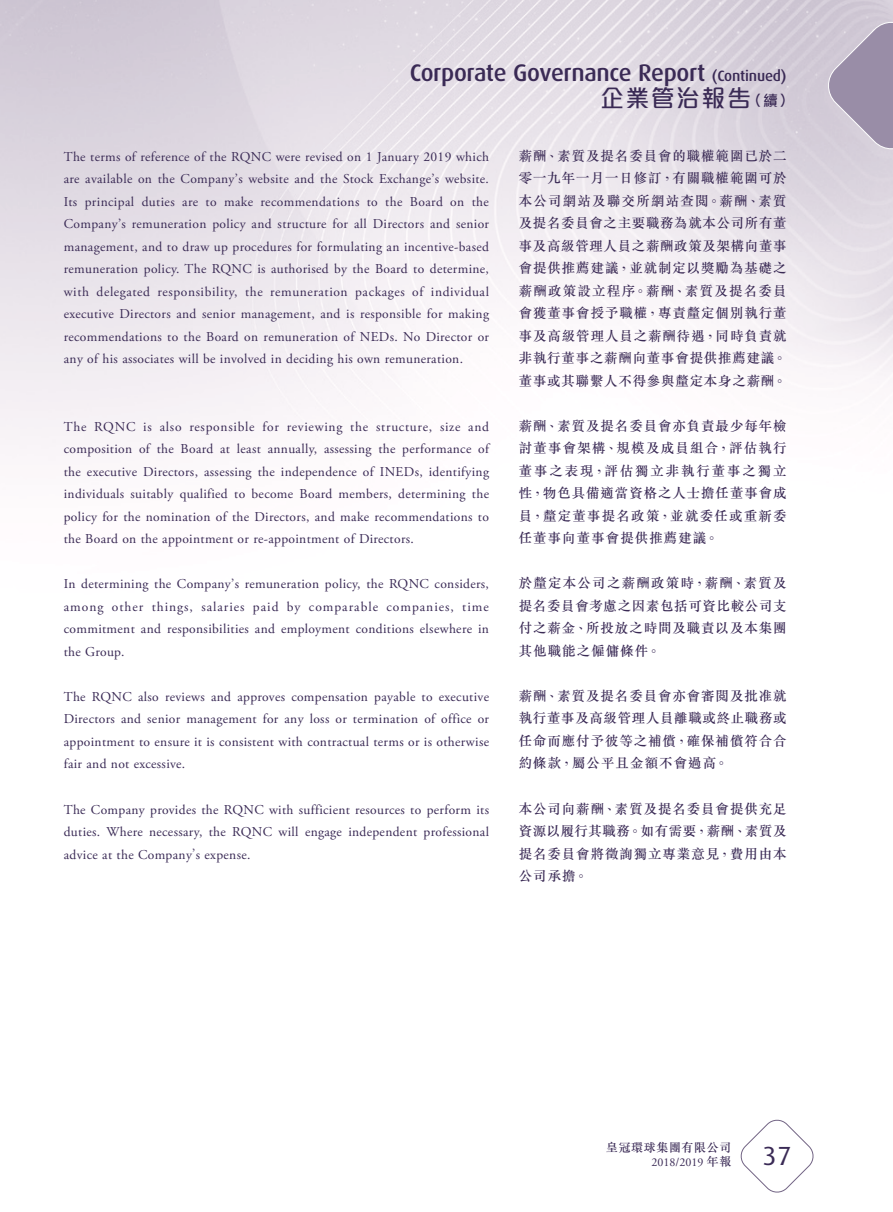
<style>
.page{position:relative;width:893px;height:1212px;background:#fff}
.page>*{position:absolute;margin:0;border:0;box-sizing:border-box;transform-origin:0 0}
.t1{font:500 24px "Dax";letter-spacing:-.015em;color:#3a2a55}
.t2{font:500 24px "M Elle HK";letter-spacing:.055em;color:#3a2a55}
.Body_Text{font:13.5px/22.5px "Adobe Garamond Pro";letter-spacing:.025em;color:#3a2a55;text-align:justify}
.C_Body_Text{font:500 13.5px/22.5px "M Sung HK";letter-spacing:.065em;color:#3a2a55;text-align:justify}
.t3{font:12px "Adobe Garamond Pro";color:#3a2a55}
.t4{font:500 12px "M Sung HK";letter-spacing:.05em;color:#3a2a55}
.s1{font-size:15px}
.s2{font-family:"M Sung HK";font-weight:500}
.s3{font-family:"Dax";font-size:26.25px}
</style>
<div class="page">
<img style="left:0;top:0;width:893px;height:449px">
<svg style="left:825px;top:19px;width:68px;height:133px;background:#b2a8bc"></svg>
<svg style="left:740px;top:1119px;width:74px;height:74px"></svg>
<h1 class="t1" style="left:410px;top:59px;width:378px">Corporate Governance Report <span class="s1">(Continued)</span></h1>
<h1 class="t2" style="left:600px;top:86px;width:195px">企業管治報告<span class="s1">（續）</span></h1>
<p class="Body_Text" style="left:64px;top:146px;width:427px">The terms of reference of the RQNC were revised on 1 January 2019 which are available on the Company’s website and the Stock Exchange’s website.<br>Its principal duties are to make recommendations to the Board on the Company’s remuneration policy and structure for all Directors and senior management, and to draw up procedures for formulating an incentive-based remuneration policy. The RQNC is authorised by the Board to determine, with delegated responsibility, the remuneration packages of individual executive Directors and senior management, and is responsible for making recommendations to the Board on remuneration of NEDs. No Director or any of his associates will be involved in deciding his own remuneration.</p>
<p class="Body_Text" style="left:64px;top:416px;width:427px">The RQNC is also responsible for reviewing the structure, size and composition of the Board at least annually, assessing the performance of the executive Directors, assessing the independence of INEDs, identifying individuals suitably qualified to become Board members, determining the policy for the nomination of the Directors, and make recommendations to the Board on the appointment or re-appointment of Directors.</p>
<p class="Body_Text" style="left:64px;top:573px;width:427px">In determining the Company’s remuneration policy, the RQNC considers, among other things, salaries paid by comparable companies, time commitment and responsibilities and employment conditions elsewhere in the Group.</p>
<p class="Body_Text" style="left:64px;top:686px;width:427px">The RQNC also reviews and approves compensation payable to executive Directors and senior management for any loss or termination of office or appointment to ensure it is consistent with contractual terms or is otherwise fair and not excessive.</p>
<p class="Body_Text" style="left:64px;top:798px;width:427px">The Company provides the RQNC with sufficient resources to perform its duties. Where necessary, the RQNC will engage independent professional advice at the Company’s expense.</p>
<p class="C_Body_Text" style="left:519px;top:144px;width:269px">薪酬、素質及提名委員會的職權範圍已於二零一九年一月一日修訂，有關職權範圍可於本公司網站及聯交所網站查閱。薪酬、素質及提名委員會之主要職務為就本公司所有董事及高級管理人員之薪酬政策及架構向董事會提供推薦建議，並就制定以獎勵為基礎之薪酬政策設立程序。薪酬、素質及提名委員會獲董事會授予職權，專責釐定個別執行董事及高級管理人員之薪酬待遇，同時負責就非執行董事之薪酬向董事會提供推薦建議。董事或其聯繫人不得參與釐定本身之薪酬。</p>
<p class="C_Body_Text" style="left:519px;top:414px;width:269px">薪酬、素質及提名委員會亦負責最少每年檢討董事會架構、規模及成員組合，評估執行董事之表現，評估獨立非執行董事之獨立性，物色具備適當資格之人士擔任董事會成員，釐定董事提名政策，並就委任或重新委任董事向董事會提供推薦建議。</p>
<p class="C_Body_Text" style="left:519px;top:571px;width:269px">於釐定本公司之薪酬政策時，薪酬、素質及提名委員會考慮之因素包括可資比較公司支付之薪金、所投放之時間及職責以及本集團其他職能之僱傭條件。</p>
<p class="C_Body_Text" style="left:519px;top:684px;width:269px">薪酬、素質及提名委員會亦會審閱及批准就執行董事及高級管理人員離職或終止職務或任命而應付予彼等之補償，確保補償符合合約條款，屬公平且金額不會過高。</p>
<p class="C_Body_Text" style="left:519px;top:796px;width:269px">本公司向薪酬、素質及提名委員會提供充足資源以履行其職務。如有需要，薪酬、素質及提名委員會將徵詢獨立專業意見，費用由本公司承擔。</p>
<p class="t4" style="left:606px;top:1139px;width:127px">皇冠環球集團有限公司</p>
<p class="t3" style="left:652px;top:1155px;width:141px">2018/2019 <span class="s2">年報</span> <span class="s3">37</span></p>
</div>
